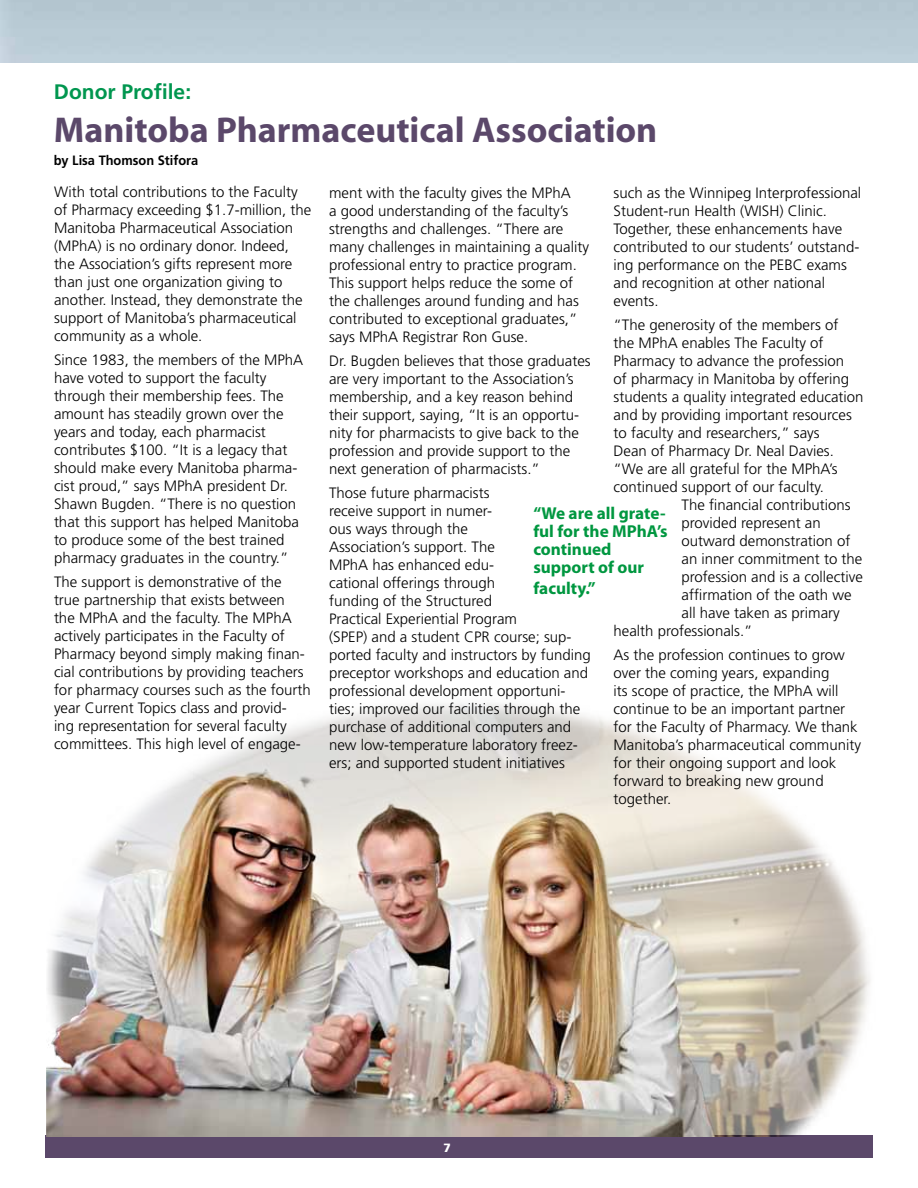
<style>
.page{position:relative;width:918px;height:1188px;background:#fff}
.page>*{position:absolute;margin:0;border:0;box-sizing:border-box;transform-origin:0 0}
.t1{font:700 36px "Myriad";color:#5b486a}
.t2{font:700 21px "Frutiger";color:#00964f}
.t3{font:700 17.25px/18px "Myriad Pro";color:#009740}
.t4{font:300 15px/18px "Frutiger";color:#000}
.t5{font:700 13.5px "Frutiger";color:#000;scale:.95 1}
.t6{font:900 12px "Frutiger";color:#fff}
</style>
<div class="page">
<div style="left:45px;top:1136px;width:828px;height:22px;background:#5b486a"></div>
<img style="left:46px;top:703px;width:827px;height:433px">
<h2 class="t2" style="left:54px;top:79px;width:139px">Donor Profile:</h2>
<h1 class="t1" style="left:54px;top:111px;width:605px">Manitoba Pharmaceutical Association</h1>
<p class="t5" style="left:54px;top:153px;width:154px">by Lisa Thomson Stifora</p>
<p class="t4" style="left:54px;top:183px;width:259px">With total contributions to the Faculty of Pharmacy exceeding $1.7-million, the Manitoba Pharmaceutical Association (MPhA) is no ordinary donor. Indeed, the Association’s gifts represent more than just one organization giving to another. Instead, they demonstrate the support of Manitoba’s pharmaceutical community as a whole.</p>
<p class="t4" style="left:54px;top:351px;width:251px">Since 1983, the members of the MPhA have voted to support the faculty through their membership fees. The amount has steadily grown over the years and today, each pharmacist contributes $100. “It is a legacy that should make every Manitoba pharma&shy;cist proud,” says MPhA president Dr.<br>Shawn Bugden. “There is no question that this support has helped Manitoba to produce some of the best trained pharmacy graduates in the country.”</p>
<p class="t4" style="left:54px;top:573px;width:258px">The support is demonstrative of the true partnership that exists between<br>the MPhA and the faculty. The MPhA actively participates in the Faculty of Pharmacy beyond simply making finan&shy;cial contributions by providing teachers for pharmacy courses such as the fourth year Current Topics class and provid-<br>ing representation for several faculty committees. This high level of engage-</p>
<p class="t4" style="left:329px;top:184px;width:262px">ment with the faculty gives the MPhA<br>a good understanding of the faculty’s strengths and challenges. “There are many challenges in maintaining a quality professional entry to practice program.<br>This support helps reduce the some of the challenges around funding and has contributed to exceptional graduates,” says MPhA Registrar Ron Guse.</p>
<p class="t4" style="left:329px;top:352px;width:263px">Dr. Bugden believes that those graduates are very important to the Association’s membership, and a key reason behind their support, saying, “It is an opportu&shy;nity for pharmacists to give back to the profession and provide support to the next generation of pharmacists.”</p>
<p class="t4" style="left:329px;top:484px;width:263px">Those future pharmacists<br>receive support in numer-<br>ous ways through the<br>Association’s support. The<br>MPhA has enhanced edu-<br>cational offerings through<br>funding of the Structured<br>Practical Experiential Program<br>(SPEP) and a student CPR course; sup&shy;ported faculty and instructors by funding preceptor workshops and education and professional development opportuni&shy;ties; improved our facilities through the purchase of additional computers and new low-temperature laboratory freez&shy;ers; and supported student initiatives</p>
<p class="t4" style="left:614px;top:184px;width:249px">such as the Winnipeg Interprofessional<br>Student-run Health (WISH) Clinic.<br>Together, these enhancements have contributed to our students’ outstand&shy;ing performance on the PEBC exams and recognition at other national events.</p>
<p class="t4" style="left:614px;top:316px;width:226px">“The generosity of the members of</p>
<p class="t4" style="left:614px;top:334px;width:212px">the MPhA enables The Faculty of</p>
<p class="t4" style="left:614px;top:352px;width:232px">Pharmacy to advance the profession</p>
<p class="t4" style="left:614px;top:370px;width:237px">of pharmacy in Manitoba by offering</p>
<p class="t4" style="left:614px;top:388px;width:252px">students a quality integrated education</p>
<p class="t4" style="left:614px;top:406px;width:240px">and by providing important resources</p>
<p class="t4" style="left:614px;top:424px;width:208px">to faculty and researchers,” says</p>
<p class="t4" style="left:614px;top:442px;width:222px">Dean of Pharmacy Dr. Neal Davies.</p>
<p class="t4" style="left:614px;top:460px;width:226px">“We are all grateful for the MPhA’s</p>
<p class="t4" style="left:614px;top:478px;width:212px">continued support of our faculty.</p>
<p class="t4" style="left:682px;top:496px;width:171px">The financial contributions</p>
<p class="t4" style="left:682px;top:514px;width:141px">provided represent an</p>
<p class="t4" style="left:682px;top:532px;width:170px">outward demonstration of</p>
<p class="t4" style="left:682px;top:550px;width:182px">an inner commitment to the</p>
<p class="t4" style="left:682px;top:568px;width:183px">profession and is a collective</p>
<p class="t4" style="left:682px;top:586px;width:172px">affirmation of the oath we</p>
<p class="t4" style="left:682px;top:604px;width:160px">all have taken as primary</p>
<p class="t4" style="left:614px;top:622px;width:140px">health professionals.”</p>
<p class="t4" style="left:614px;top:646px;width:249px">As the profession continues to grow over the coming years, expanding<br>its scope of practice, the MPhA will continue to be an important partner for the Faculty of Pharmacy. We thank<br>Manitoba’s pharmaceutical community for their ongoing support and look forward to breaking new ground together.</p>
<p class="t3" style="left:533px;top:504px;width:136px">“We are all grate&shy;ful for the MPhA’s continued support of our</p>
<p class="t3" style="left:533px;top:579px;width:64px">faculty.”</p>
<p class="t6" style="left:444px;top:1141px;width:9px">7</p>
</div>
